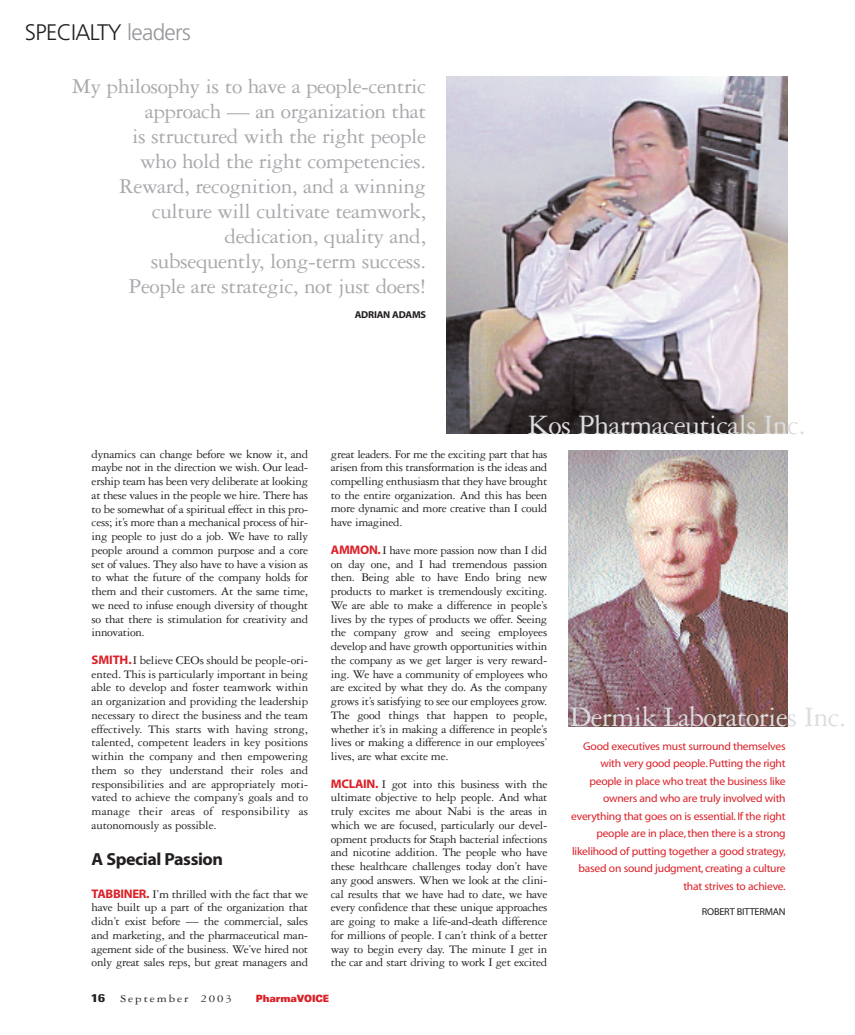
<style>
.page{position:relative;width:855px;height:1035px;background:#fff}
.page>*{position:absolute;margin:0;border:0;box-sizing:border-box;transform-origin:0 0}
.t1{font:30px "Garamond Three";letter-spacing:-.02em;color:#dcdddf}
.t2{font:22.5px/25px "Garamond Three";letter-spacing:-.02em;color:#a8a9ad;text-align:right}
.t3{font:300 22.5px "Frutiger";letter-spacing:-.03em;color:#231f20}
.t4{font:17.5px "Myriad MM 700 600";letter-spacing:-.025em;color:#231f20}
.t5{font:12.5px/13.8px "Garamond Three";letter-spacing:-.025em;color:#231f20;text-align:justify}
.t6{font:11.25px/17.5px "Myriad MM 400 600";letter-spacing:-.02em;color:#da2128;text-align:right}
.t7{font:11.25px "Garamond Three";letter-spacing:.15em;color:#231f20;scale:1.15 1}
.t8{font:700 condensed 11.25px "Univers";color:#231f20;scale:1.4 1}
.t9{font:10px "Myriad MM 400 600";letter-spacing:-.02em;color:#231f20}
.t10{font:900 expanded 10px "Univers";letter-spacing:-.015em;color:#da2128;scale:.75 1}
.t11{font:10px "Myriad MM 700 600";letter-spacing:-.02em;color:#231f20}
.s1{color:#939598}
.s2{font-family:"Myriad MM 700 600";color:#da2128}
</style>
<div class="page">
<img style="left:447px;top:77px;width:340px;height:357px">
<img style="left:568px;top:450px;width:220px;height:276px">
<h2 class="t3" style="left:25px;top:23px;width:168px">SPECIALTY <span class="s1">leaders</span></h2>
<p class="t2" style="left:72px;top:75px;width:356px">My philosophy is to have a people-centric approach — an organization that<br>is structured with the right people<br>who hold the right competencies.<br>Reward, recognition, and a winning culture will cultivate teamwork, dedication, quality and,<br>subsequently, long-term success.<br>People are strategic, not just doers!</p>
<p class="t11" style="left:355px;top:310px;width:73px">ADRIAN ADAMS</p>
<h1 class="t1" style="left:527px;top:414px;width:280px">Kos Pharmaceuticals Inc.</h1>
<p class="t5" style="left:92px;top:448px;width:218px">dynamics can change before we know it, and maybe not in the direction we wish. Our lead&shy;ership team has been very deliberate at looking at these values in the people we hire. There has to be somewhat of a spiritual effect in this pro&shy;cess; it’s more than a mechanical process of hir&shy;ing people to just do a job. We have to rally people around a common purpose and a core set of values. They also have to have a vision as to what the future of the company holds for them and their customers. At the same time, we need to infuse enough diversity of thought so that there is stimulation for creativity and innovation.</p>
<p class="t5" style="left:92px;top:654px;width:218px"><span class="s2">SMITH.</span>I believe CEOs should be people-ori&shy;ented. This is particularly important in being able to develop and foster teamwork within an organization and providing the leadership necessary to direct the business and the team effectively. This starts with having strong, talented, competent leaders in key positions within the company and then empowering them so they understand their roles and responsibilities and are appropriately moti&shy;vated to achieve the company’s goals and to manage their areas of responsibility as autonomously as possible.</p>
<h3 class="t4" style="left:92px;top:852px;width:133px">A Special Passion</h3>
<p class="t5" style="left:92px;top:888px;width:218px"><span class="s2">TABBINER.</span> I’m thrilled with the fact that we have built up a part of the organization that didn’t exist before — the commercial, sales and marketing, and the pharmaceutical man&shy;agement side of the business. We’ve hired not only great sales reps, but great managers and</p>
<p class="t5" style="left:331px;top:448px;width:218px">great leaders. For me the exciting part that has arisen from this transformation is the ideas and compelling enthusiasm that they have brought to the entire organization. And this has been more dynamic and more creative than I could have imagined.</p>
<p class="t5" style="left:331px;top:544px;width:218px"><span class="s2">AMMON.</span>I have more passion now than I did on day one, and I had tremendous passion then. Being able to have Endo bring new products to market is tremendously exciting.<br>We are able to make a difference in people’s lives by the types of products we offer. Seeing the company grow and seeing employees develop and have growth opportunities within the company as we get larger is very reward&shy;ing. We have a community of employees who are excited by what they do. As the company grows it’s satisfying to see our employees grow.<br>The good things that happen to people, whether it’s in making a difference in people’s lives or making a difference in our employees’ lives, are what excite me.</p>
<p class="t5" style="left:331px;top:778px;width:218px"><span class="s2">MCLAIN.</span> I got into this business with the ultimate objective to help people. And what truly excites me about Nabi is the areas in which we are focused, particularly our devel&shy;opment products for Staph bacterial infections and nicotine addition. The people who have these healthcare challenges today don’t have any good answers. When we look at the clini&shy;cal results that we have had to date, we have every confidence that these unique approaches are going to make a life-and-death difference for millions of people. I can’t think of a better way to begin every day. The minute I get in the car and start driving to work I get excited</p>
<p class="t8" style="left:91px;top:994px;width:11px">16</p>
<p class="t7" style="left:121px;top:994px;width:98px">September 2003</p>
<p class="t10" style="left:256px;top:995px;width:99px">PharmaVOICE</p>
<h1 class="t1" style="left:570px;top:706px;width:278px">Dermik Laboratories Inc.</h1>
<p class="t6" style="left:571px;top:738px;width:216px">Good executives must surround themselves with very good people. Putting the right people in place who treat the business like owners and who are truly involved with everything that goes on is essential. If the right people are in place, then there is a strong likelihood of putting together a good strategy, based on sound judgment, creating a culture that strives to achieve.</p>
<p class="t9" style="left:702px;top:907px;width:85px">ROBERT BITTERMAN</p>
</div>
